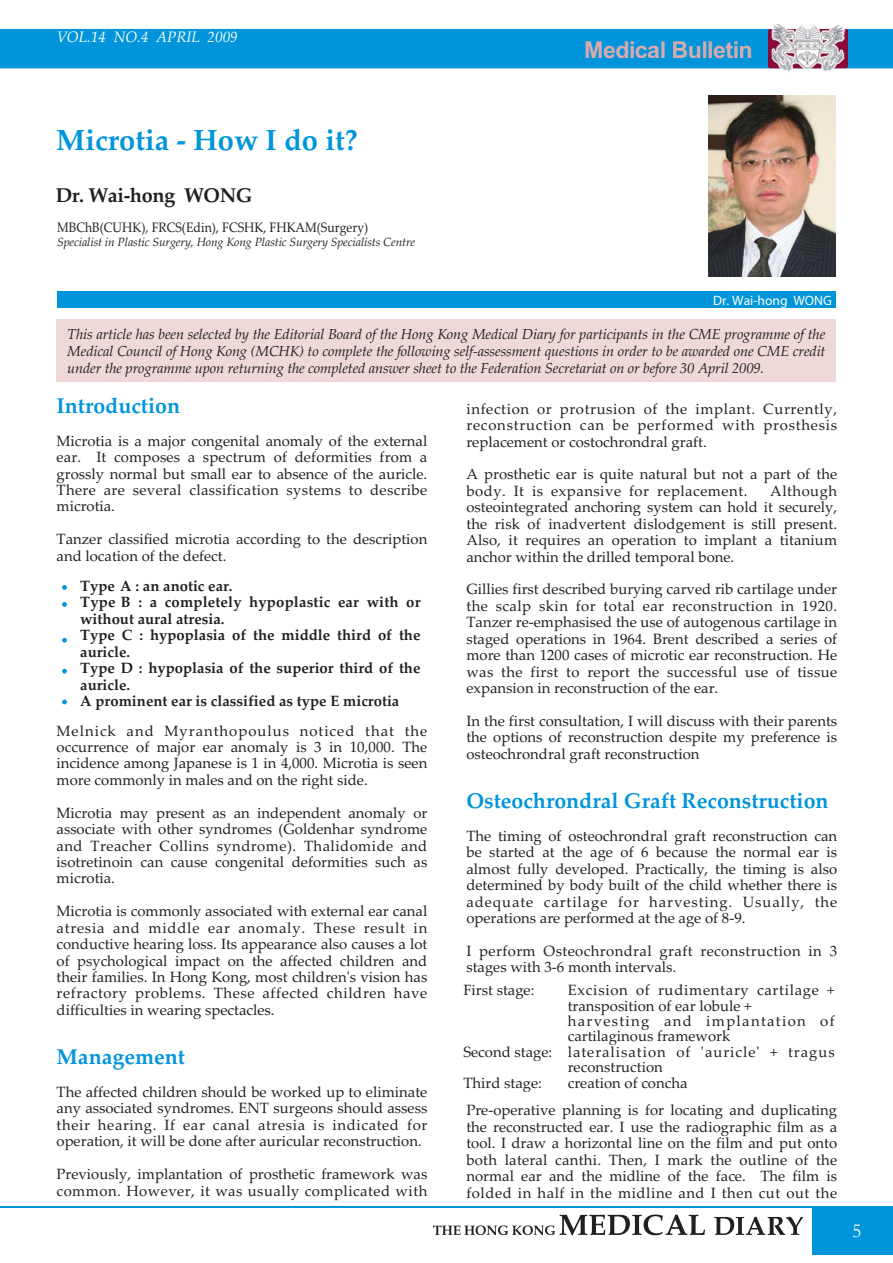
<style>
.page{position:relative;width:893px;height:1263px;background:#fff}
.page>*{position:absolute;margin:0;border:0;box-sizing:border-box;transform-origin:0 0}
.t1{font:700 29.1px "Palatino Linotype";color:#0095da}
.t2{font:700 23.25px "Arial";letter-spacing:-.025em;color:#d8aaad}
.t3{font:700 21.45px "Palatino Linotype";color:#0095da}
.t4{font:700 19.95px "Palatino Linotype";letter-spacing:-.02em;color:#231f20}
.t5{font:19.95px "Garamond";color:#fff}
.t6{font:italic 15.15px "Palatino Linotype";color:#fff}
.t7{font:15.15px "Myriad";letter-spacing:-.025em;color:#fff}
.t8{font:14.85px/16.5px "Palatino Linotype";color:#231f20;text-align:justify}
.t9{font:700 14.85px/16.5px "Palatino Linotype";color:#231f20}
.t10{font:14.85px/15.5px "Palatino Linotype";letter-spacing:.05em;color:#231f20}
.t11{font:14.85px/16.5px "Palatino Linotype";letter-spacing:.025em;color:#231f20}
.t12{font:italic 14.55px/17.1px "Palatino Linotype";letter-spacing:-.01em;color:#231f20;text-align:justify}
.t13{font:13.65px "Palatino Linotype";color:#231f20;scale:.9 1}
.t14{font:13.5px "Myriad";color:#fff}
.t15{font:italic 12px "Palatino Linotype";letter-spacing:-.01em;color:#231f20}
</style>
<div class="page">
<div style="left:0;top:29px;width:893px;height:39px;background:#0095da"></div>
<img style="left:769px;top:23px;width:78px;height:49px">
<img style="left:769px;top:29px;width:78px;height:39px">
<div style="left:586px;top:41px;width:16px;height:17px;background:#0095da"></div>
<div style="left:604px;top:45px;width:11px;height:13px;background:#0095da"></div>
<div style="left:616px;top:41px;width:12px;height:17px;background:#0095da"></div>
<hr style="left:631px;top:41px;width:3px;height:17px;background:#0095da">
<div style="left:636px;top:45px;width:11px;height:13px;background:#0095da"></div>
<div style="left:648px;top:45px;width:11px;height:13px;background:#0095da"></div>
<hr style="left:661px;top:41px;width:3px;height:17px;background:#0095da">
<div style="left:673px;top:41px;width:14px;height:17px;background:#0095da"></div>
<div style="left:689px;top:46px;width:11px;height:12px;background:#0095da"></div>
<hr style="left:703px;top:41px;width:3px;height:17px;background:#0095da">
<hr style="left:709px;top:41px;width:3px;height:17px;background:#0095da">
<div style="left:714px;top:45px;width:11px;height:13px;background:#0095da"></div>
<div style="left:726px;top:41px;width:7px;height:17px;background:#0095da"></div>
<hr style="left:734px;top:41px;width:3px;height:17px;background:#0095da">
<div style="left:740px;top:45px;width:11px;height:13px;background:#0095da"></div>
<hr style="left:0;top:1206px;width:893px;height:2px;background:#0095da">
<svg style="left:433px;top:1215px;width:272px;height:20px"></svg>
<svg style="left:714px;top:1217px;width:89px;height:18px"></svg>
<div style="left:812px;top:1206px;width:81px;height:49px;background:#0095da"></div>
<div style="left:57px;top:291px;width:778px;height:16px;background:#0095da"></div>
<div style="left:56px;top:319px;width:779px;height:63px;background:#eed8d8"></div>
<img style="left:708px;top:96px;width:127px;height:181px">
<svg style="left:62px;top:585px;width:5px;height:5px"></svg>
<svg style="left:62px;top:602px;width:5px;height:5px"></svg>
<svg style="left:62px;top:638px;width:5px;height:5px"></svg>
<svg style="left:62px;top:669px;width:5px;height:5px"></svg>
<svg style="left:62px;top:700px;width:5px;height:4px"></svg>
<p class="t6" style="left:57px;top:32px;width:182px">VOL.14 NO.4 APRIL 2009</p>
<p class="t7" style="left:65px;top:32px;width:141px">OL.1 NO.5 MAY 2006</p>
<h2 class="t2" style="left:584px;top:41px;width:170px">Medical Bulletin</h2>
<h1 class="t1" style="left:56px;top:129px;width:303px">Microtia - How I do it?</h1>
<h3 class="t4" style="left:56px;top:187px;width:198px">Dr. Wai-hong WONG</h3>
<p class="t13" style="left:57px;top:222px;width:347px">MBChB(CUHK), FRCS(Edin), FCSHK, FHKAM(Surgery)</p>
<p class="t15" style="left:57px;top:238px;width:360px">Specialist in Plastic Surgery, Hong Kong Plastic Surgery Specialists Centre</p>
<p class="t14" style="left:713px;top:295px;width:120px">Dr. Wai-hong WONG</p>
<p class="t12" style="left:67px;top:327px;width:759px">This article has been selected by the Editorial Board of the Hong Kong Medical Diary for participants in the CME programme of the Medical Council of Hong Kong (MCHK) to complete the following self-assessment questions in order to be awarded one CME credit under the programme upon returning the completed answer sheet to the Federation Secretariat on or before 30 April 2009.</p>
<h3 class="t3" style="left:57px;top:397px;width:125px">Introduction</h3>
<p class="t8" style="left:57px;top:434px;width:372px">Microtia is a major congenital anomaly of the external ear. It composes a spectrum of deformities from a grossly normal but small ear to absence of the auricle.<br>There are several classification systems to describe microtia.</p>
<p class="t8" style="left:57px;top:533px;width:372px">Tanzer classified microtia according to the description and location of the defect.</p>
<p class="t9" style="left:80px;top:579px;width:342px">Type A : an anotic ear.<br>Type B : a completely hypoplastic ear with or without aural atresia.<br>Type C : hypoplasia of the middle third of the auricle.<br>Type D : hypoplasia of the superior third of the auricle.<br>A prominent ear is classified as type E microtia</p>
<p class="t8" style="left:57px;top:724px;width:372px">Melnick and Myranthopoulus noticed that the occurrence of major ear anomaly is 3 in 10,000. The incidence among Japanese is 1 in 4,000. Microtia is seen more commonly in males and on the right side.</p>
<p class="t8" style="left:57px;top:806px;width:372px">Microtia may present as an independent anomaly or associate with other syndromes (Goldenhar syndrome and Treacher Collins syndrome). Thalidomide and isotretinoin can cause congenital deformities such as microtia.</p>
<p class="t8" style="left:57px;top:905px;width:372px">Microtia is commonly associated with external ear canal atresia and middle ear anomaly. These result in conductive hearing loss. Its appearance also causes a lot of psychological impact on the affected children and their families. In Hong Kong, most children's vision has refractory problems. These affected children have difficulties in wearing spectacles.</p>
<h3 class="t3" style="left:57px;top:1049px;width:130px">Management</h3>
<p class="t8" style="left:57px;top:1086px;width:372px">The affected children should be worked up to eliminate any associated syndromes. ENT surgeons should assess their hearing. If ear canal atresia is indicated for operation, it will be done after auricular reconstruction.</p>
<p class="t8" style="left:57px;top:1168px;width:372px">Previously, implantation of prosthetic framework was common. However, it was usually complicated with</p>
<p class="t8" style="left:466px;top:402px;width:372px">infection or protrusion of the implant. Currently, reconstruction can be performed with prosthesis replacement or costochrondral graft.</p>
<p class="t8" style="left:466px;top:468px;width:372px">A prosthetic ear is quite natural but not a part of the body. It is expansive for replacement.</p>
<p class="t8" style="left:466px;top:484px;width:372px;text-indent:304px">Although osteointegrated anchoring system can hold it securely, the risk of inadvertent dislodgement is still present.<br>Also, it requires an operation to implant a titanium anchor within the drilled temporal bone.</p>
<p class="t8" style="left:466px;top:583px;width:372px">Gillies first described burying carved rib cartilage under the scalp skin for total ear reconstruction in 1920.<br>Tanzer re-emphasised the use of autogenous cartilage in staged operations in 1964. Brent described a series of more than 1200 cases of microtic ear reconstruction. He was the first to report the successful use of tissue expansion in reconstruction of the ear.</p>
<p class="t8" style="left:466px;top:714px;width:372px">In the first consultation, I will discuss with their parents the options of reconstruction despite my preference is osteochrondral graft reconstruction</p>
<h3 class="t3" style="left:466px;top:792px;width:364px">Osteochrondral Graft Reconstruction</h3>
<p class="t8" style="left:466px;top:829px;width:372px">The timing of osteochrondral graft reconstruction can be started at the age of 6 because the normal ear is almost fully developed. Practically, the timing is also determined by body built of the child whether there is adequate cartilage for harvesting. Usually, the operations are performed at the age of 8-9.</p>
<p class="t11" style="left:466px;top:944px;width:372px">I perform Osteochrondral graft reconstruction in 3 stages with 3-6 month intervals.</p>
<p class="t8" style="left:463px;top:984px;width:73px">First stage:</p>
<p class="t8" style="left:463px;top:1038px;width:90px;line-height:30.8px">Second stage:<br>Third stage:</p>
<p class="t10" style="left:568px;top:984px;width:268px">Excision of rudimentary cartilage + transposition of ear lobule + harvesting and implantation of cartilaginous framework<br>lateralisation of 'auricle' + tragus reconstruction<br>creation of concha</p>
<p class="t8" style="left:466px;top:1104px;width:372px">Pre-operative planning is for locating and duplicating the reconstructed ear. I use the radiographic film as a tool. I draw a horizontal line on the film and put onto both lateral canthi. Then, I mark the outline of the normal ear and the midline of the face. The film is folded in half in the midline and I then cut out the</p>
<h3 class="t5" style="left:852px;top:1219px;width:11px">5</h3>
</div>
